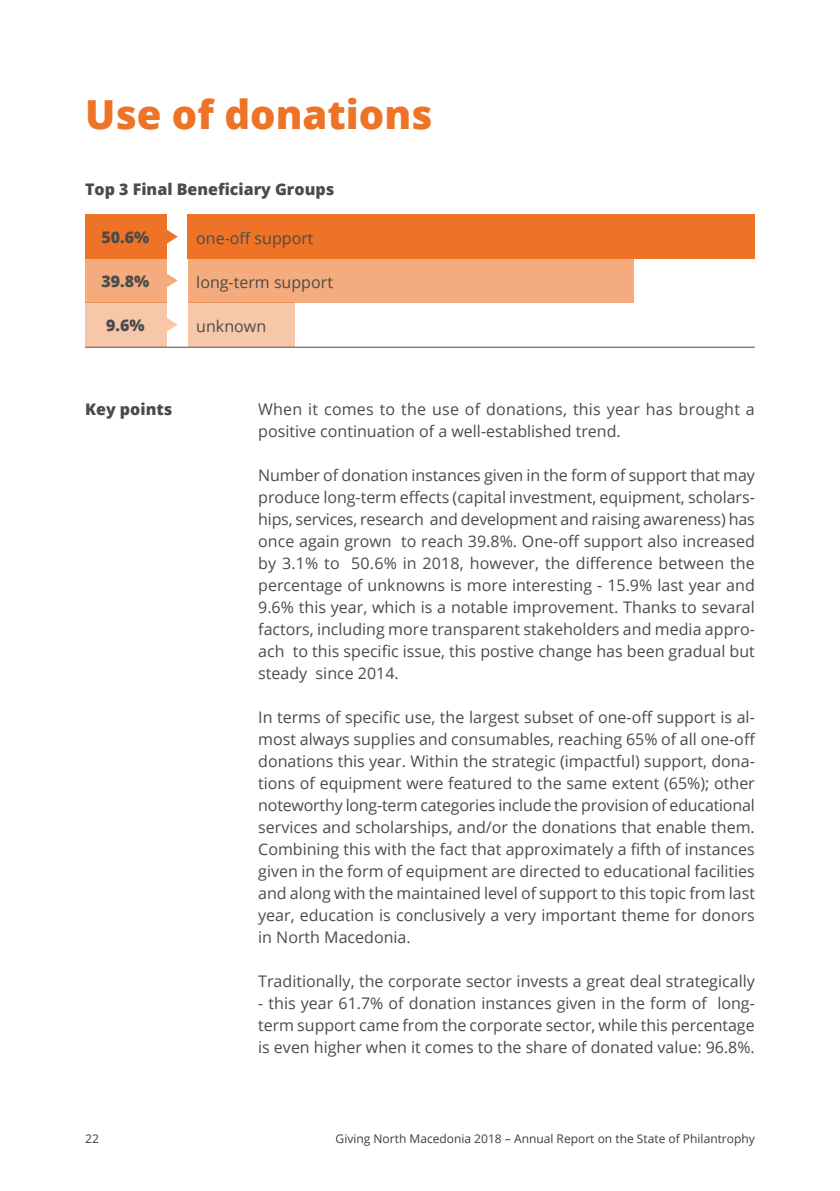
<style>
.page{position:relative;width:840px;height:1191px;background:#fff}
.page>*{position:absolute;margin:0;border:0;box-sizing:border-box;transform-origin:0 0}
.t1{font:800 40px "Open Sans";color:#ee7327}
.t2{font:16px/22px "Open Sans";color:#4b4b4a;text-align:justify}
.t3{font:800 16px "Open Sans";color:#4b4b4a}
.t4{font:12px "Open Sans";color:#3d3d3c}
</style>
<div class="page">
<div style="left:188px;top:258px;width:445px;height:44px;background:#f4ab7d"></div>
<div style="left:188px;top:302px;width:106px;height:44px;background:#f8c7a9"></div>
<div style="left:188px;top:214px;width:566px;height:44px;background:#ee7327"></div>
<div style="left:85px;top:214px;width:81px;height:45px;background:#ee7327"></div>
<svg style="left:166px;top:229px;width:12px;height:15px"></svg>
<div style="left:85px;top:258px;width:81px;height:44px;background:#f4ab7d"></div>
<svg style="left:166px;top:273px;width:12px;height:15px"></svg>
<div style="left:85px;top:302px;width:81px;height:45px;background:#f8c7a9"></div>
<svg style="left:166px;top:317px;width:12px;height:15px"></svg>
<hr style="left:85px;top:347px;width:669px;height:1px;background:#4b4b4a">
<p class="t1" style="left:85px;top:84px;width:349px">Use of donations</p>
<p class="t3" style="left:85px;top:177px;width:250px">Top 3 Final Beneficiary Groups</p>
<p class="t3" style="left:101px;top:225px;width:49px">50.6%</p>
<p class="t3" style="left:101px;top:269px;width:49px">39.8%</p>
<p class="t3" style="left:106px;top:313px;width:40px">9.6%</p>
<p class="t2" style="left:196px;top:227px;width:119px">one-off support</p>
<p class="t2" style="left:196px;top:270px;width:138px">long-term support</p>
<p class="t2" style="left:196px;top:315px;width:71px">unknown</p>
<p class="t3" style="left:85px;top:397px;width:89px">Key points</p>
<p class="t2" style="left:258px;top:398px;width:498px">When it comes to the use of donations, this year has brought a positive continuation of a well-established trend.</p>
<p class="t2" style="left:258px;top:464px;width:498px">Number of donation instances given in the form of support that may produce long-term effects (capital investment, equipment, scholars&shy;hips, services, research and development and raising awareness) has once again grown to reach 39.8%. One-off support also increased by 3.1% to 50.6% in 2018, however, the difference between the percentage of unknowns is more interesting - 15.9% last year and 9.6% this year, which is a notable improvement. Thanks to sevaral factors, including more transparent stakeholders and media appro&shy;ach to this specific issue, this postive change has been gradual but steady since 2014.</p>
<p class="t2" style="left:258px;top:706px;width:498px">In terms of specific use, the largest subset of one-off support is al&shy;most always supplies and consumables, reaching 65% of all one-off donations this year. Within the strategic (impactful) support, dona&shy;tions of equipment were featured to the same extent (65%); other noteworthy long-term categories include the provision of educational services and scholarships, and/or the donations that enable them.<br>Combining this with the fact that approximately a fifth of instances given in the form of equipment are directed to educational facilities and along with the maintained level of support to this topic from last year, education is conclusively a very important theme for donors in North Macedonia.</p>
<p class="t2" style="left:258px;top:970px;width:498px">Traditionally, the corporate sector invests a great deal strategically</p>
<p class="t2" style="left:258px;top:992px;width:498px">- this year 61.7% of donation instances given in the form of long&shy;term support came from the corporate sector, while this percentage is even higher when it comes to the share of donated value: 96.8%.</p>
<p class="t4" style="left:85px;top:1130px;width:15px">22</p>
<p class="t4" style="left:335px;top:1130px;width:420px">Giving North Macedonia 2018 – Annual Report on the State of Philantrophy</p>
</div>
